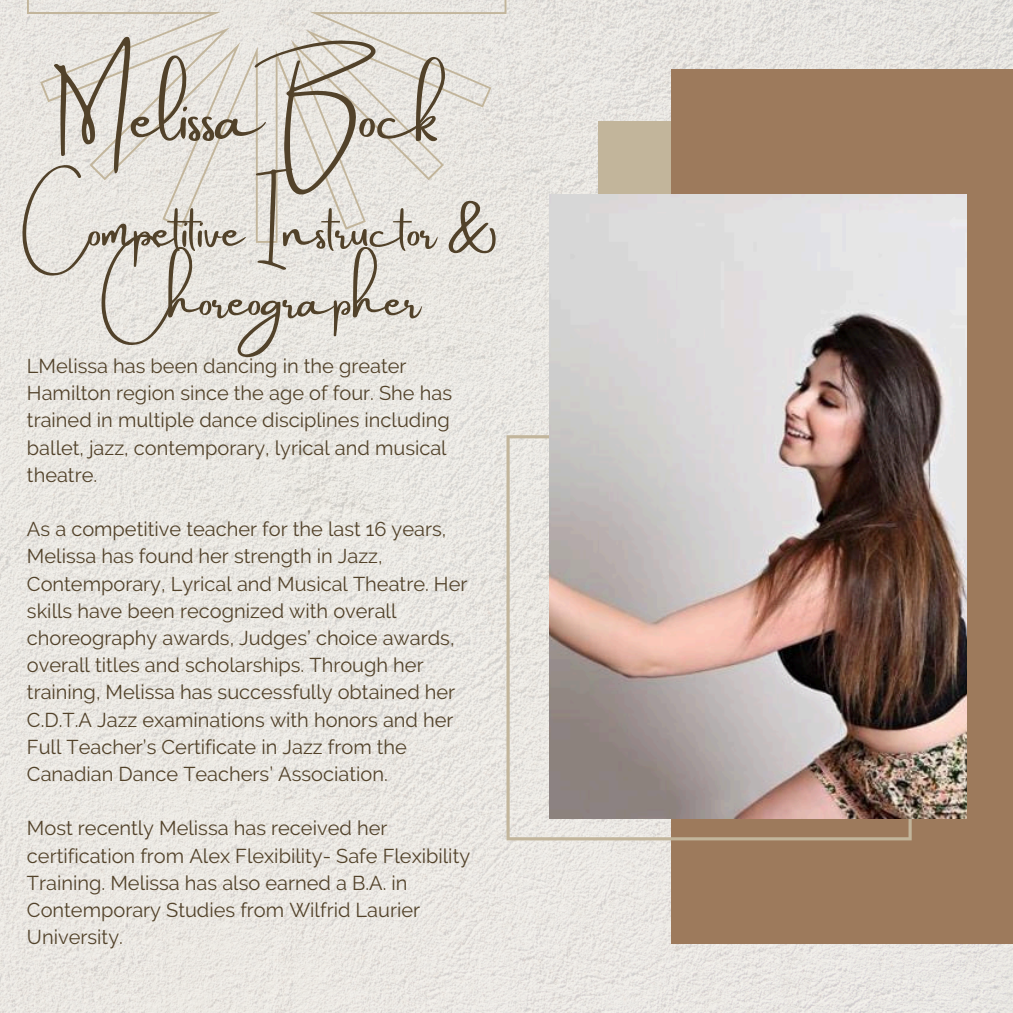
<style>
.page{position:relative;width:1013px;height:1013px;background:#fff}
.page>*{position:absolute;margin:0;border:0;box-sizing:border-box;transform-origin:0 0}
.t1{font:65px "Amsterdam Two";color:#52422a}
.t2{font:50px/69.4px "Amsterdam Two";color:#52422a;text-align:center}
.t3{font:20px/27.2px "Raleway";color:#52422a}
</style>
<div class="page">
<img style="left:0;top:0;width:1012px;height:1012px">
<div style="left:598px;top:121px;width:243px;height:122px;background:#c2b59b"></div>
<div style="left:671px;top:69px;width:341px;height:874px;background:#9d7a5c"></div>
<svg style="left:506px;top:435px;width:405px;height:405px"></svg>
<img style="left:549px;top:194px;width:417px;height:624px">
<svg style="left:27px;top:0;width:479px;height:243px;background:#e5e2dc"></svg>
<h1 class="t1" style="left:66px;top:81px;width:376px">Melissa Bock</h1>
<p class="t2" style="left:32px;top:197px;width:468px">Competitive Instructor &amp;<br>Choreographer</p>
<h2 class="t3" style="left:27px;top:352px;width:426px">LMelissa has been dancing in the greater Hamilton region since the age of four. She has trained in multiple dance disciplines including ballet, jazz, contemporary, lyrical and musical theatre.</h2>
<p class="t3" style="left:27px;top:515px;width:442px">As a competitive teacher for the last 16 years, Melissa has found her strength in Jazz, Contemporary, Lyrical and Musical Theatre. Her skills have been recognized with overall choreography awards, Judges’ choice awards, overall titles and scholarships. Through her training, Melissa has successfully obtained her C.D.T.A Jazz examinations with honors and her Full Teacher’s Certificate in Jazz from the Canadian Dance Teachers’ Association.</p>
<p class="t3" style="left:27px;top:814px;width:445px">Most recently Melissa has received her certification from Alex Flexibility- Safe Flexibility Training. Melissa has also earned a B.A. in Contemporary Studies from Wilfrid Laurier University.</p>
</div>
